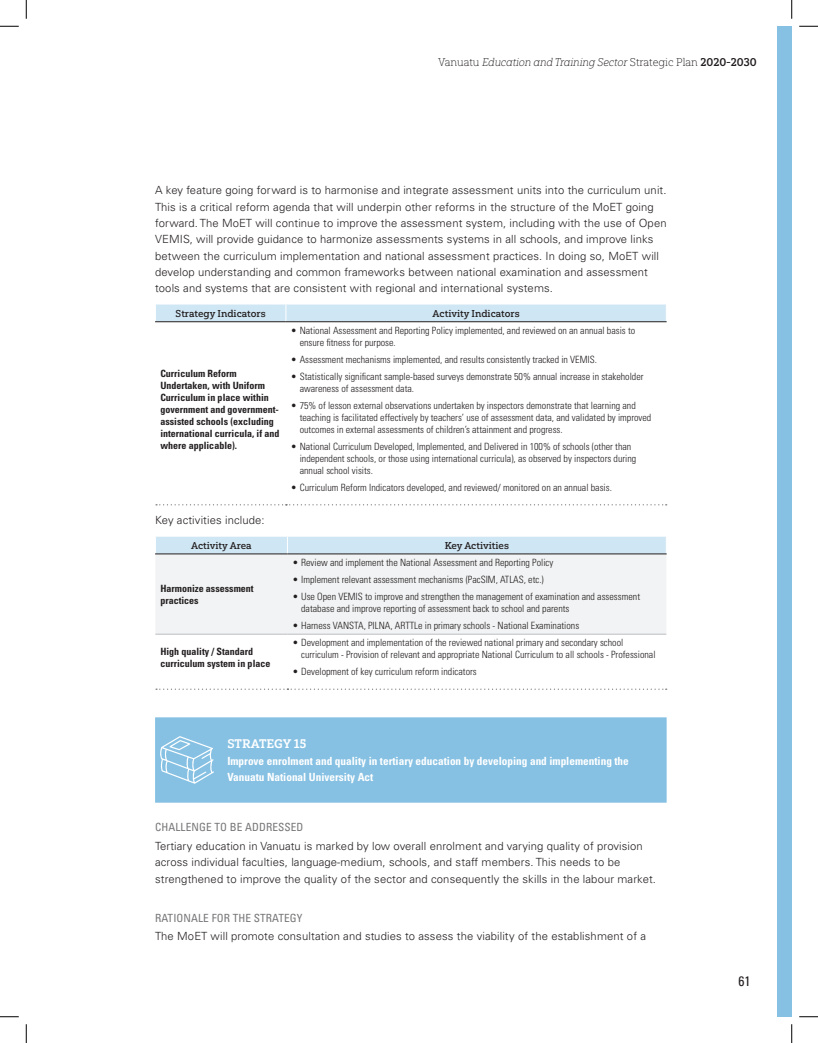
<style>
.page{position:relative;width:818px;height:1043px;background:#fff}
.page>*{position:absolute;margin:0;border:0;box-sizing:border-box;transform-origin:0 0}
.t1{font:condensed 13.75px "Univers LT Std";color:#231f20}
.Strategy{font:12.5px "Yorkten Slab Nor Bol";color:#fff}
.Body{font:300 11.25px/16.2px "Univers LT Std";letter-spacing:.01em;color:#231f20}
.Strategy-2{font:700 condensed 11.25px/16.2px "Univers LT Std";color:#fff}
.t2{font:11.25px "Yorkten Slab Nor Thi It";color:#231f20}
.Heading_5{font:condensed 11.25px "Univers LT Std";letter-spacing:.01em;color:#77777a}
.t3{font:300 condensed 10px/12px "Univers LT Std";color:#231f20}
.Table_Highlight{font:700 condensed 10px/12px "Univers LT Std";color:#231f20}
.Table_Header{font:10px "Yorkten Slab Nor Med";color:#231f20}
.s1{font-family:"Yorkten Slab Nor Thi"}
.s2{font-family:"Yorkten Slab Nor Dem"}
</style>
<div class="page">
<div style="left:776px;top:26px;width:15px;height:990px;background:#86c1e3"></div>
<svg style="left:155px;top:322px;width:511px;height:183px"></svg>
<svg style="left:156px;top:504px;width:510px;height:1px"></svg>
<div style="left:156px;top:304px;width:511px;height:18px;background:#cfe6f4"></div>
<hr style="left:155px;top:321px;width:131px;height:1px;background:#231f20">
<hr style="left:286px;top:321px;width:380px;height:1px;background:#231f20">
<div style="left:155px;top:554px;width:511px;height:80px;background:#f2f3f4"></div>
<div style="left:156px;top:536px;width:511px;height:18px;background:#cfe6f4"></div>
<hr style="left:155px;top:553px;width:132px;height:1px;background:#231f20">
<hr style="left:287px;top:553px;width:379px;height:1px;background:#231f20">
<svg style="left:155px;top:634px;width:511px;height:56px"></svg>
<div style="left:155px;top:717px;width:511px;height:85px;background:#86c1e3"></div>
<svg style="left:159px;top:736px;width:55px;height:48px;background:#9bcce7"></svg>
<svg style="left:0;top:25px;width:19px;height:2px"></svg>
<svg style="left:799px;top:25px;width:19px;height:2px"></svg>
<svg style="left:0;top:1016px;width:19px;height:1px"></svg>
<svg style="left:799px;top:1016px;width:19px;height:1px"></svg>
<svg style="left:25px;top:0;width:2px;height:19px"></svg>
<svg style="left:25px;top:1024px;width:2px;height:18px"></svg>
<svg style="left:791px;top:0;width:1px;height:19px"></svg>
<svg style="left:791px;top:1024px;width:1px;height:18px"></svg>
<p class="t2" style="left:438px;top:56px;width:320px"><span class="s1">Vanuatu</span> Education and Training Sector <span class="s1">Strategic Plan</span> <span class="s2">2020-2030</span></p>
<p class="Body" style="left:155px;top:182px;width:513px">A key feature going forward is to harmonise and integrate assessment units into the curriculum unit.<br>This is a critical reform agenda that will underpin other reforms in the structure of the MoET going forward. The MoET will continue to improve the assessment system, including with the use of Open VEMIS, will provide guidance to harmonize assessments systems in all schools, and improve links between the curriculum implementation and national assessment practices. In doing so, MoET will develop understanding and common frameworks between national examination and assessment tools and systems that are consistent with regional and international systems.</p>
<p class="Table_Header" style="left:176px;top:307px;width:91px">Strategy Indicators</p>
<p class="Table_Header" style="left:432px;top:307px;width:89px">Activity Indicators</p>
<p class="Table_Highlight" style="left:160px;top:367px;width:120px">Curriculum Reform<br>Undertaken, with Uniform<br>Curriculum in place within government and government&shy;assisted schools (excluding international curricula, if and where applicable).</p>
<p class="t3" style="left:300px;top:324px;width:337px;text-indent:-9px">• National Assessment and Reporting Policy implemented, and reviewed on an annual basis to ensure fitness for purpose.</p>
<p class="t3" style="left:291px;top:353px;width:307px">• Assessment mechanisms implemented, and results consistently tracked in VEMIS.</p>
<p class="t3" style="left:300px;top:370px;width:345px;text-indent:-9px">• Statistically significant sample-based surveys demonstrate 50% annual increase in stakeholder awareness of assessment data.</p>
<p class="t3" style="left:300px;top:399px;width:353px;text-indent:-9px">• 75% of lesson external observations undertaken by inspectors demonstrate that learning and teaching is facilitated effectively by teachers’ use of assessment data, and validated by improved outcomes in external assessments of children’s attainment and progress.</p>
<p class="t3" style="left:300px;top:440px;width:338px;text-indent:-9px">• National Curriculum Developed, Implemented, and Delivered in 100% of schools (other than independent schools, or those using international curricula), as observed by inspectors during annual school visits.</p>
<p class="t3" style="left:291px;top:481px;width:322px">• Curriculum Reform Indicators developed, and reviewed/ monitored on an annual basis.</p>
<p class="Body" style="left:155px;top:512px;width:111px">Key activities include:</p>
<p class="Table_Header" style="left:191px;top:539px;width:62px">Activity Area</p>
<p class="Table_Header" style="left:444px;top:539px;width:66px">Key Activities</p>
<p class="Table_Highlight" style="left:160px;top:582px;width:95px">Harmonize assessment practices</p>
<p class="t3" style="left:292px;top:556px;width:262px">• Review and implement the National Assessment and Reporting Policy</p>
<p class="t3" style="left:292px;top:573px;width:253px">• Implement relevant assessment mechanisms (PacSIM, ATLAS, etc.)</p>
<p class="t3" style="left:301px;top:590px;width:340px;text-indent:-9px">• Use Open VEMIS to improve and strengthen the management of examination and assessment database and improve reporting of assessment back to school and parents</p>
<p class="t3" style="left:292px;top:619px;width:288px">• Harness VANSTA, PILNA, ARTTLe in primary schools - National Examinations</p>
<p class="Table_Highlight" style="left:160px;top:645px;width:111px">High quality / Standard curriculum system in place</p>
<p class="t3" style="left:301px;top:637px;width:356px;text-indent:-9px">• Development and implementation of the reviewed national primary and secondary school curriculum - Provision of relevant and appropriate National Curriculum to all schools - Professional</p>
<p class="t3" style="left:292px;top:666px;width:186px">• Development of key curriculum reform indicators</p>
<p class="Strategy" style="left:227px;top:736px;width:80px">STRATEGY 15</p>
<p class="Strategy-2" style="left:227px;top:752px;width:403px">Improve enrolment and quality in tertiary education by developing and implementing the<br>Vanuatu National University Act</p>
<p class="Heading_5" style="left:155px;top:820px;width:150px">CHALLENGE TO BE ADDRESSED</p>
<p class="Body" style="left:155px;top:838px;width:502px">Tertiary education in Vanuatu is marked by low overall enrolment and varying quality of provision across individual faculties, language-medium, schools, and staff members. This needs to be strengthened to improve the quality of the sector and consequently the skills in the labour market.</p>
<p class="Heading_5" style="left:155px;top:910px;width:149px">RATIONALE FOR THE STRATEGY</p>
<p class="Body" style="left:155px;top:928px;width:492px">The MoET will promote consultation and studies to assess the viability of the establishment of a</p>
<h1 class="t1" style="left:738px;top:972px;width:14px">61</h1>
</div>
